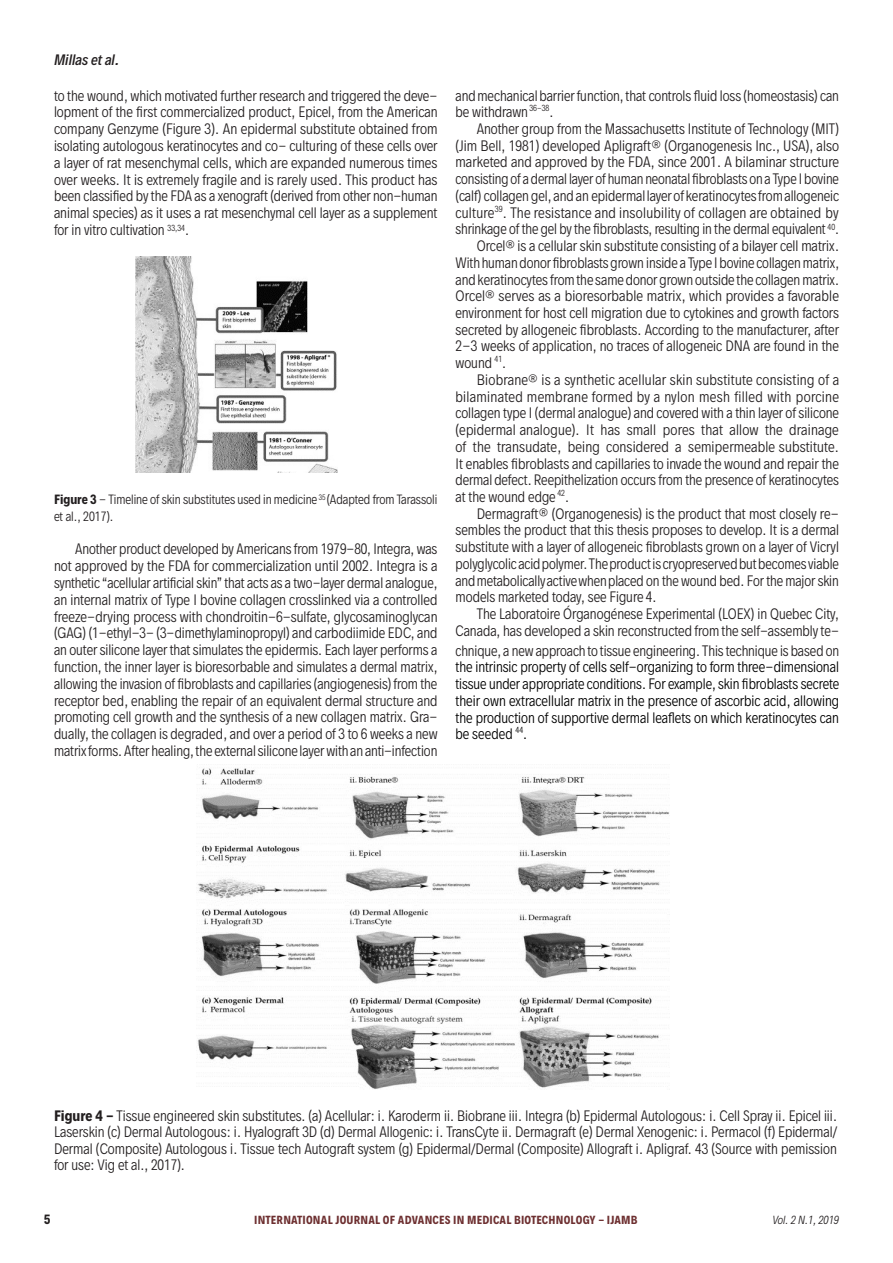
<style>
.page{position:relative;width:893px;height:1263px;background:#fff}
.page>*{position:absolute;margin:0;border:0;box-sizing:border-box;transform-origin:0 0}
.Estilo_de_parágrafo{font:300 13.5px/16.6px "Decalotype";color:#231f20;text-align:justify}
.Estilo_de_parágrafo-2{font:300 13.5px/16.6px "Decalotype";color:#000;text-align:justify}
.t1{font:italic 500 13.5px "Decalotype";color:#231f20}
.Estilo_de_parágrafo-3{font:300 12px/16.8px "Decalotype";color:#231f20}
.t2{font:700 12px "Decalotype";color:#231f20}
.t3{font:700 10.5px "Decalotype";letter-spacing:.02em;color:#6d2f30}
.t4{font:italic 300 10.5px "Decalotype";color:#231f20}
.s1{font-weight:700}
.s2{color:#231f20}
</style>
<div class="page">
<img style="left:135px;top:257px;width:202px;height:215px">
<img style="left:197px;top:768px;width:472px;height:321px">
<p class="t1" style="left:54px;top:50px;width:67px">Millas et al.</p>
<p class="Estilo_de_parágrafo" style="left:54px;top:87px;width:385px">to the wound, which motivated further research and triggered the deve&shy;lopment of the first commercialized product, Epicel, from the American company Genzyme (Figure 3). An epidermal substitute obtained from isolating autologous keratinocytes and co- culturing of these cells over a layer of rat mesenchymal cells, which are expanded numerous times over weeks. It is extremely fragile and is rarely used. This product has been classified by the FDA as a xenograft (derived from other non-human animal species) as it uses a rat mesenchymal cell layer as a supplement for in vitro cultivation <sup>33,34</sup>.</p>
<p class="Estilo_de_parágrafo-3" style="left:54px;top:491px;width:385px"><span class="s1">Figure 3</span> - Timeline of skin substitutes used in medicine <sup>35</sup> (Adapted from Tarassoli et al., 2017).</p>
<p class="Estilo_de_parágrafo" style="left:54px;top:541px;width:385px;text-indent:21px">Another product developed by Americans from 1979-80, Integra, was not approved by the FDA for commercialization until 2002. Integra is a synthetic “acellular artificial skin” that acts as a two-layer dermal analogue, an internal matrix of Type I bovine collagen crosslinked via a controlled freeze-drying process with chondroitin-6-sulfate, glycosaminoglycan (GAG) (1-ethyl-3- (3-dimethylaminopropyl) and carbodiimide EDC, and an outer silicone layer that simulates the epidermis. Each layer performs a function, the inner layer is bioresorbable and simulates a dermal matrix, allowing the invasion of fibroblasts and capillaries (angiogenesis) from the receptor bed, enabling the repair of an equivalent dermal structure and promoting cell growth and the synthesis of a new collagen matrix. Gra&shy;dually, the collagen is degraded, and over a period of 3 to 6 weeks a new matrix forms. After healing, the external silicone layer with an anti-infection</p>
<p class="Estilo_de_parágrafo" style="left:455px;top:87px;width:385px">and mechanical barrier function, that controls fluid loss (homeostasis) can be withdrawn <sup>36-38</sup>.</p>
<p class="Estilo_de_parágrafo" style="left:455px;top:120px;width:385px;text-indent:21px">Another group from the Massachusetts Institute of Technology (MIT) (Jim Bell, 1981) developed Apligraft® (Organogenesis Inc., USA), also marketed and approved by the FDA, since 2001. A bilaminar structure consisting of a dermal layer of human neonatal fibroblasts on a Type I bovine (calf) collagen gel, and an epidermal layer of keratinocytes from allogeneic culture<sup>39</sup>. The resistance and insolubility of collagen are obtained by shrinkage of the gel by the fibroblasts, resulting in the dermal equivalent <sup>40</sup>.</p>
<p class="Estilo_de_parágrafo" style="left:455px;top:238px;width:385px;text-indent:21px">Orcel® is a cellular skin substitute consisting of a bilayer cell matrix.<br>With human donor fibroblasts grown inside a Type I bovine collagen matrix, and keratinocytes from the same donor grown outside the collagen matrix.<br>Orcel® serves as a bioresorbable matrix, which provides a favorable environment for host cell migration due to cytokines and growth factors secreted by allogeneic fibroblasts. According to the manufacturer, after 2-3 weeks of application, no traces of allogeneic DNA are found in the wound <sup>41</sup>.</p>
<p class="Estilo_de_parágrafo" style="left:455px;top:371px;width:385px;text-indent:21px">Biobrane® is a synthetic acellular skin substitute consisting of a bilaminated membrane formed by a nylon mesh filled with porcine collagen type I (dermal analogue) and covered with a thin layer of silicone (epidermal analogue). It has small pores that allow the drainage of the transudate, being considered a semipermeable substitute.<br>It enables fibroblasts and capillaries to invade the wound and repair the dermal defect. Reepithelization occurs from the presence of keratinocytes at the wound edge <sup>42</sup>.</p>
<p class="Estilo_de_parágrafo" style="left:455px;top:505px;width:385px;text-indent:21px">Dermagraft® (Organogenesis) is the product that most closely re&shy;sembles the product that this thesis proposes to develop. It is a dermal substitute with a layer of allogeneic fibroblasts grown on a layer of Vicryl polyglycolic acid polymer. The product is cryopreserved but becomes viable and metabolically active when placed on the wound bed. For the major skin models marketed today, see Figure 4.</p>
<p class="Estilo_de_parágrafo" style="left:455px;top:605px;width:385px;text-align:right">The Laboratoire Órganogénese Experimental (LOEX) in Quebec City,<br>Canada, has developed a skin reconstructed from the self-assembly te-</p>
<p class="Estilo_de_parágrafo-2" style="left:455px;top:642px;width:385px"><span class="s2">chnique, a new approach to tissue engineering. This technique is based on </span>the intrinsic property of cells self-organizing to form three-dimensional tissue under appropriate conditions. For example, skin fibroblasts secrete their own extracellular matrix in the presence of ascorbic acid, allowing the production of supportive dermal leaflets on which keratinocytes can be seeded <sup>44</sup>.</p>
<p class="Estilo_de_parágrafo" style="left:54px;top:1107px;width:785px"><span class="s1">Figure 4 -</span> Tissue engineered skin substitutes. (a) Acellular: i. Karoderm ii. Biobrane iii. Integra (b) Epidermal Autologous: i. Cell Spray ii. Epicel iii.<br>Laserskin (c) Dermal Autologous: i. Hyalograft 3D (d) Dermal Allogenic: i. TransCyte ii. Dermagraft (e) Dermal Xenogenic: i. Permacol (f) Epidermal/ Dermal (Composite) Autologous i. Tissue tech Autograft system (g) Epidermal/Dermal (Composite) Allograft i. Apligraf. 43 (Source with pemission for use: Vig et al., 2017).</p>
<p class="t2" style="left:44px;top:1211px;width:8px">5</p>
<p class="t3" style="left:254px;top:1213px;width:385px">INTERNATIONAL JOURNAL OF ADVANCES IN MEDICAL BIOTECHNOLOGY - IJAMB</p>
<p class="t4" style="left:772px;top:1213px;width:68px">Vol. 2 N.1, 2019</p>
</div>
